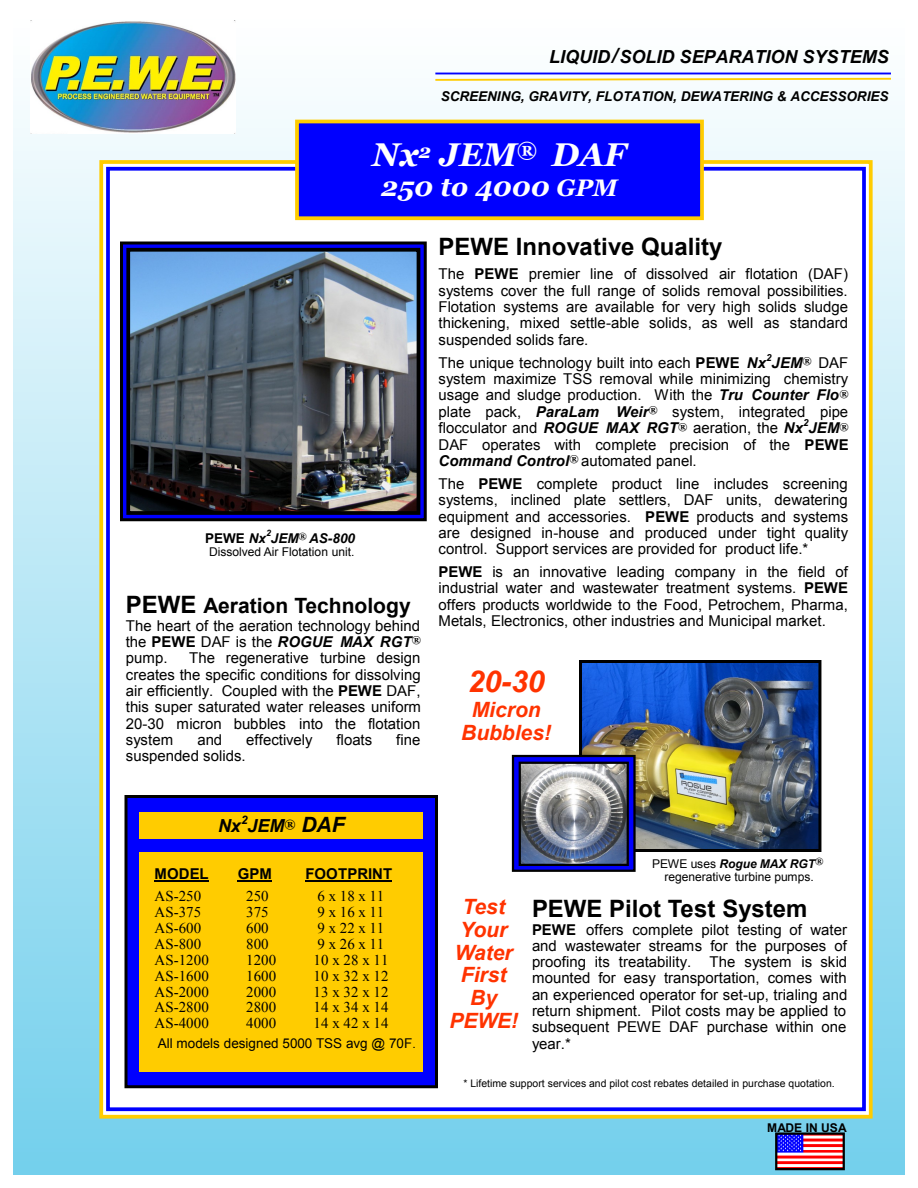
<style>
.page{position:relative;width:918px;height:1188px;background:#fff}
.page>*{position:absolute;margin:0;border:0;box-sizing:border-box;transform-origin:0 0}
.t1{font:italic 700 33px "Georgia";color:#fff}
.t2{font:italic 700 30px "Arial";color:#f30}
.t3{font:italic 700 27px "Georgia";color:#fff}
.t4{font:700 24px "Arial";color:#000}
.t5{font:italic 700 21px/22.8px "Arial";color:#f30;text-align:center}
.t6{font:700 21px "Arial";color:#000}
.t7{font:italic 700 18px "Arial";color:#000}
.t8{font:15px/16.4px "Arial";color:#000;text-align:justify}
.t9{font:15px "Times New Roman";letter-spacing:.005em;color:#000}
.t10{font:15px "Times New Roman";letter-spacing:.24em;color:#000}
.t11{font:700 15px "Arial";color:#000}
.t12{font:italic 700 13.5px "Arial";color:#000}
.t13{font:13.5px "Arial";color:#000}
.t14{font:12px/13.2px "Arial";letter-spacing:-.005em;color:#000;text-align:center}
.t15{font:700 12px "Arial";color:#000}
.t16{font:italic 700 11.7px "Arial";color:#000}
.t17{font:10.5px "Arial";color:#000}
.t18{font:italic 700 9.75px "Arial";color:#000}
.t19{font:italic 700 8.85px "Arial";color:#000}
.t20{font:italic 700 8.85px "Georgia";color:#000}
.s1{font-size:21px}
.s2{font-size:24px}
.s3{font-style:normal}
.s4{font-weight:700}
.s5{font-weight:700;font-style:italic}
.s6{font-size:12px}
.s7{font-weight:700;font-style:italic;font-size:7.5px}
</style>
<div class="page">
<div style="left:14px;top:14px;width:891px;height:1160px;background:linear-gradient(to bottom,#fefeff,#74d0ec)"></div>
<div style="left:99px;top:160px;width:774px;height:959px;background:#fff;border:4px solid #fc0"></div>
<svg style="left:120px;top:242px;width:307px;height:279px;background:#020286"></svg>
<div style="left:194px;top:1118px;width:100px;height:36px;background:#78d1ed"></div>
<img style="left:31px;top:20px;width:205px;height:113px">
<svg style="left:433px;top:77px;width:460px;height:5px"></svg>
<div style="left:106px;top:167px;width:760px;height:944px;border:4px solid #00f"></div>
<div style="left:295px;top:120px;width:409px;height:100px;background:#00f;border:4px solid #fc0"></div>
<img style="left:778px;top:1135px;width:64px;height:32px">
<div style="left:775px;top:1132px;width:70px;height:38px;border:2px solid #000"></div>
<hr style="left:435px;top:73px;width:456px;height:1px;background:#00f">
<img style="left:583px;top:664px;width:234px;height:184px">
<div style="left:579px;top:660px;width:242px;height:192px;border:3px solid #000"></div>
<div style="left:124px;top:795px;width:314px;height:293px;background:#00f;border:3px solid #000"></div>
<div style="left:140px;top:812px;width:283px;height:27px;background:#fc0"></div>
<div style="left:140px;top:852px;width:283px;height:219px;background:#fc0"></div>
<hr style="left:155px;top:880px;width:54px;height:2px;background:#000">
<hr style="left:238px;top:880px;width:34px;height:2px;background:#000">
<hr style="left:305px;top:880px;width:87px;height:2px;background:#000">
<div style="left:512px;top:755px;width:124px;height:117px;background:#00f;border:2px solid #000"></div>
<img style="left:522px;top:765px;width:104px;height:98px">
<div style="left:519px;top:762px;width:110px;height:104px;border:2px solid #000"></div>
<img style="left:131px;top:253px;width:284px;height:257px">
<div style="left:126px;top:248px;width:294px;height:267px;border:4px solid #000"></div>
<p class="t7" style="left:549px;top:50px;width:341px">LIQUID<span class="s1">/</span>SOLID SEPARATION SYSTEMS</p>
<p class="t12" style="left:441px;top:91px;width:449px">SCREENING, GRAVITY, FLOTATION, DEWATERING &amp; ACCESSORIES</p>
<h1 class="t1" style="left:372px;top:141px;width:256px">Nx<sup>2</sup> JEM<sup>®</sup> DAF</h1>
<h3 class="t3" style="left:381px;top:176px;width:238px">250 to 4000 <span class="s2">GPM</span></h3>
<p class="t19" style="left:266px;top:530px;width:6px">2</p>
<p class="t14" style="left:209px;top:546px;width:147px">Dissolved Air Flotation unit.</p>
<p class="t12" style="left:205px;top:533px;width:151px"><span class="s3">PEWE</span> Nx JEM<sup>®</sup> AS-800</p>
<h3 class="t6" style="left:126px;top:597px;width:287px"><span class="s2">PEWE</span> Aeration Technology</h3>
<p class="t8" style="left:126px;top:619px;width:297px">The heart of the aeration technology behind the <span class="s4">PEWE</span> DAF is the <span class="s5">ROGUE MAX RGT</span><sup>® </sup>pump.</p>
<p class="t8" style="left:126px;top:651px;width:297px;text-indent:63px">The regenerative turbine design creates the specific conditions for dissolving air efficiently. Coupled with the <span class="s4">PEWE</span> DAF, this super saturated water releases uniform 20-30 micron bubbles into the flotation system</p>
<p class="t8" style="left:197px;top:733px;width:26px">and</p>
<p class="t8" style="left:246px;top:733px;width:68px">effectively</p>
<p class="t8" style="left:336px;top:733px;width:37px">floats</p>
<p class="t8" style="left:396px;top:733px;width:26px">fine</p>
<p class="t8" style="left:126px;top:749px;width:121px">suspended solids.</p>
<h3 class="t4" style="left:439px;top:237px;width:286px">PEWE Innovative Quality</h3>
<p class="t8" style="left:439px;top:267px;width:411px">The <span class="s4">PEWE</span> premier line of dissolved air flotation (DAF) systems cover the full range of solids removal possibilities.<br>Flotation systems are available for very high solids sludge thickening, mixed settle-able solids, as well as standard suspended solids fare.</p>
<p class="t8" style="left:439px;top:356px;width:411px">The unique technology built into each <span class="s4">PEWE</span> <span class="s5">Nx JEM</span><sup>®</sup> DAF</p>
<p class="t18" style="left:766px;top:353px;width:7px">2</p>
<p class="t8" style="left:439px;top:372px;width:411px">system maximize TSS removal while minimizing chemistry usage and sludge production. With the <span class="s5">Tru Counter Flo</span><sup>® </sup>plate pack, <span class="s5">ParaLam Weir</span><sup>®</sup> system, integrated pipe flocculator and <span class="s5">ROGUE MAX RGT</span><sup>®</sup> aeration, the <span class="s5">Nx JEM</span><sup>®</sup></p>
<p class="t18" style="left:803px;top:419px;width:7px">2</p>
<p class="t8" style="left:439px;top:438px;width:412px">DAF operates with complete precision of the <span class="s4">PEWE<br></span><span class="s5">Command Control</span><sup>®</sup> automated panel.</p>
<p class="t8" style="left:439px;top:477px;width:411px">The <span class="s4">PEWE</span> complete product line includes screening systems, inclined plate settlers, DAF units, dewatering equipment and accessories. <span class="s4">PEWE</span> products and systems are designed in-house and produced under tight quality control. Support services are provided for product life.*</p>
<p class="t8" style="left:439px;top:565px;width:411px"><span class="s4">PEWE</span> is an innovative leading company in the field of industrial water and wastewater treatment systems. <span class="s4">PEWE </span>offers products worldwide to the Food, Petrochem, Pharma, Metals, Electronics, other industries and Municipal market.</p>
<h2 class="t2" style="left:468px;top:670px;width:78px">20-30</h2>
<h3 class="t5" style="left:461px;top:700px;width:91px">Micron<br>Bubbles!</h3>
<p class="t16" style="left:241px;top:815px;width:8px">2</p>
<p class="t7" style="left:218px;top:819px;width:128px">Nx JEM<sup>®</sup> <span class="s1">DAF</span></p>
<p class="t11" style="left:155px;top:868px;width:56px">MODEL</p>
<p class="t11" style="left:238px;top:868px;width:36px">GPM</p>
<p class="t11" style="left:305px;top:868px;width:88px">FOOTPRINT</p>
<p class="t9" style="left:155px;top:891px;width:48px">AS-250</p>
<p class="t9" style="left:246px;top:891px;width:24px">250</p>
<p class="t10" style="left:317px;top:891px;width:69px">6x18x11</p>
<p class="t9" style="left:155px;top:907px;width:48px">AS-375</p>
<p class="t9" style="left:246px;top:907px;width:24px">375</p>
<p class="t10" style="left:317px;top:907px;width:69px">9x16x11</p>
<p class="t9" style="left:155px;top:923px;width:48px">AS-600</p>
<p class="t9" style="left:246px;top:923px;width:24px">600</p>
<p class="t10" style="left:317px;top:923px;width:69px">9x22x11</p>
<p class="t9" style="left:155px;top:939px;width:48px">AS-800</p>
<p class="t9" style="left:246px;top:939px;width:24px">800</p>
<p class="t10" style="left:317px;top:939px;width:69px">9x26x11</p>
<p class="t9" style="left:155px;top:954px;width:56px">AS-1200</p>
<p class="t9" style="left:246px;top:954px;width:31px">1200</p>
<p class="t10" style="left:314px;top:954px;width:76px">10x28x11</p>
<p class="t9" style="left:155px;top:970px;width:56px">AS-1600</p>
<p class="t9" style="left:246px;top:970px;width:31px">1600</p>
<p class="t10" style="left:314px;top:970px;width:76px">10x32x12</p>
<p class="t9" style="left:155px;top:986px;width:56px">AS-2000</p>
<p class="t9" style="left:246px;top:986px;width:31px">2000</p>
<p class="t10" style="left:314px;top:986px;width:76px">13x32x12</p>
<p class="t9" style="left:155px;top:1002px;width:56px">AS-2800</p>
<p class="t9" style="left:246px;top:1002px;width:31px">2800</p>
<p class="t10" style="left:314px;top:1002px;width:76px">14x34x14</p>
<p class="t9" style="left:155px;top:1018px;width:56px">AS-4000</p>
<p class="t9" style="left:246px;top:1018px;width:31px">4000</p>
<p class="t10" style="left:314px;top:1018px;width:76px">14x42x14</p>
<p class="t13" style="left:158px;top:1038px;width:260px">All models designed 5000 TSS avg @ 70F<span class="s6">.</span></p>
<h3 class="t5" style="left:449px;top:897px;width:70px">Test<br>Your<br>Water<br>First<br>By<br>PEWE!</h3>
<p class="t20" style="left:815px;top:857px;width:10px">®</p>
<p class="t14" style="left:652px;top:858px;width:175px">PEWE uses <span class="s5">Rogue MAX RGT</span><span class="s7">TM </span>regenerative turbine pumps.</p>
<h3 class="t4" style="left:532px;top:899px;width:277px">PEWE Pilot Test System</h3>
<p class="t8" style="left:532px;top:922px;width:317px"><span class="s4">PEWE</span> offers complete pilot testing of water and wastewater streams for the purposes of proofing its treatability. The system is skid mounted for easy transportation, comes with an experienced operator for set-up, trialing and return shipment. Pilot costs may be applied to subsequent PEWE DAF purchase within one year.*</p>
<p class="t17" style="left:463px;top:1079px;width:373px">* Lifetime support services and pilot cost rebates detailed in purchase quotation.</p>
<p class="t15" style="left:767px;top:1123px;width:81px">MADE IN USA</p>
</div>
